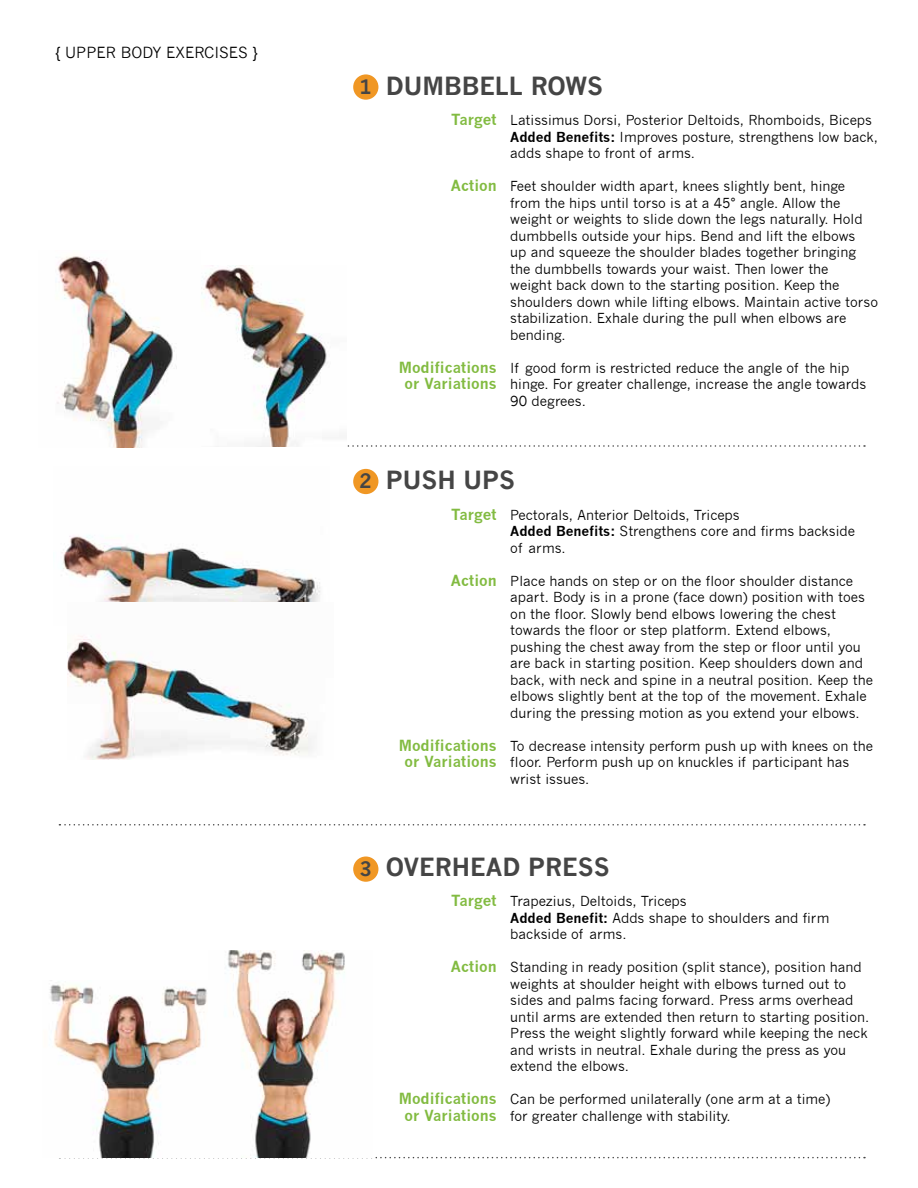
<style>
.page{position:relative;width:918px;height:1188px;background:#fff}
.page>*{position:absolute;margin:0;border:0;box-sizing:border-box;transform-origin:0 0}
.t1{font:700 24.45px "News Gothic";color:#454545}
.t2{font:15px "News Gothic";color:#000}
.Target_Action_Text{font:13.5px/16.5px "News Gothic";color:#000}
.s1{font-size:19.5px}
.s2{font-weight:700;font-size:15px;color:#82bb41}
.s3{font-weight:700}
</style>
<div class="page">
<div style="left:353px;top:74px;width:25px;height:26px;background:#f09724;border-radius:50%"></div>
<div style="left:353px;top:857px;width:25px;height:25px;background:#f09724;border-radius:50%"></div>
<div style="left:353px;top:469px;width:25px;height:25px;background:#f09724;border-radius:50%"></div>
<svg style="left:347px;top:445px;width:518px;height:2px"></svg>
<svg style="left:59px;top:824px;width:806px;height:2px"></svg>
<svg style="left:375px;top:1157px;width:490px;height:1px"></svg>
<img style="left:57px;top:256px;width:120px;height:191px">
<img style="left:201px;top:266px;width:126px;height:181px">
<img style="left:61px;top:535px;width:260px;height:67px">
<img style="left:68px;top:636px;width:245px;height:123px">
<img style="left:50px;top:980px;width:157px;height:178px">
<img style="left:225px;top:950px;width:120px;height:208px">
<h2 class="t2" style="left:55px;top:44px;width:204px">{ UPPER BODY EXERCISES }</h2>
<h3 class="t1" style="left:360px;top:71px;width:245px"><span class="s1">1</span> DUMBBELL ROWS</h3>
<p class="Target_Action_Text" style="left:451px;top:112px;width:422px"><span class="s2">Target</span> Latissimus Dorsi, Posterior Deltoids, Rhomboids, Biceps</p>
<p class="Target_Action_Text" style="left:510px;top:129px;width:369px"><span class="s3">Added Benefits:</span> Improves posture, strengthens low back, adds shape to front of arms.</p>
<p class="Target_Action_Text" style="left:510px;top:178px;width:369px;text-indent:-59px"><span class="s2">Action</span> Feet shoulder width apart, knees slightly bent, hinge from the hips until torso is at a 45° angle. Allow the weight or weights to slide down the legs naturally. Hold dumbbells outside your hips. Bend and lift the elbows<br>up and squeeze the shoulder blades together bringing the dumbbells towards your waist. Then lower the<br>weight back down to the starting position. Keep the shoulders down while lifting elbows. Maintain active torso stabilization. Exhale during the pull when elbows are bending.</p>
<p class="Target_Action_Text" style="left:399px;top:360px;width:452px"><span class="s2">Modifications</span> If good form is restricted reduce the angle of the hip</p>
<p class="Target_Action_Text" style="left:510px;top:376px;width:357px;text-indent:-106px"><span class="s2">or Variations</span> hinge. For greater challenge, increase the angle towards<br>90 degrees.</p>
<h3 class="t1" style="left:360px;top:466px;width:157px"><span class="s1">2</span> PUSH UPS</h3>
<p class="Target_Action_Text" style="left:451px;top:507px;width:290px"><span class="s2">Target</span> Pectorals, Anterior Deltoids, Triceps</p>
<p class="Target_Action_Text" style="left:510px;top:523px;width:346px"><span class="s3">Added Benefits:</span> Strengthens core and firms backside</p>
<p class="Target_Action_Text" style="left:510px;top:540px;width:57px">of arms.</p>
<p class="Target_Action_Text" style="left:510px;top:573px;width:364px;text-indent:-59px"><span class="s2">Action</span> Place hands on step or on the floor shoulder distance apart. Body is in a prone (face down) position with toes on the floor. Slowly bend elbows lowering the chest towards the floor or step platform. Extend elbows, pushing the chest away from the step or floor until you are back in starting position. Keep shoulders down and back, with neck and spine in a neutral position. Keep the elbows slightly bent at the top of the movement. Exhale during the pressing motion as you extend your elbows.</p>
<p class="Target_Action_Text" style="left:399px;top:738px;width:476px"><span class="s2">Modifications</span> To decrease intensity perform push up with knees on the</p>
<p class="Target_Action_Text" style="left:510px;top:754px;width:341px;text-indent:-106px"><span class="s2">or Variations</span> floor. Perform push up on knuckles if participant has wrist issues.</p>
<h3 class="t1" style="left:360px;top:852px;width:252px"><span class="s1">3</span> OVERHEAD PRESS</h3>
<p class="Target_Action_Text" style="left:451px;top:893px;width:237px"><span class="s2">Target</span> Trapezius, Deltoids, Triceps</p>
<p class="Target_Action_Text" style="left:510px;top:909px;width:321px"><span class="s3">Added Benefit:</span> Adds shape to shoulders and firm backside of arms.</p>
<p class="Target_Action_Text" style="left:510px;top:959px;width:361px;text-indent:-59px"><span class="s2">Action</span> Standing in ready position (split stance), position hand weights at shoulder height with elbows turned out to sides and palms facing forward. Press arms overhead until arms are extended then return to starting position.<br>Press the weight slightly forward while keeping the neck and wrists in neutral. Exhale during the press as you extend the elbows.</p>
<p class="Target_Action_Text" style="left:399px;top:1091px;width:433px"><span class="s2">Modifications</span> Can be performed unilaterally (one arm at a time)</p>
<p class="Target_Action_Text" style="left:405px;top:1107px;width:328px"><span class="s2">or Variations</span> for greater challenge with stability.</p>
</div>
